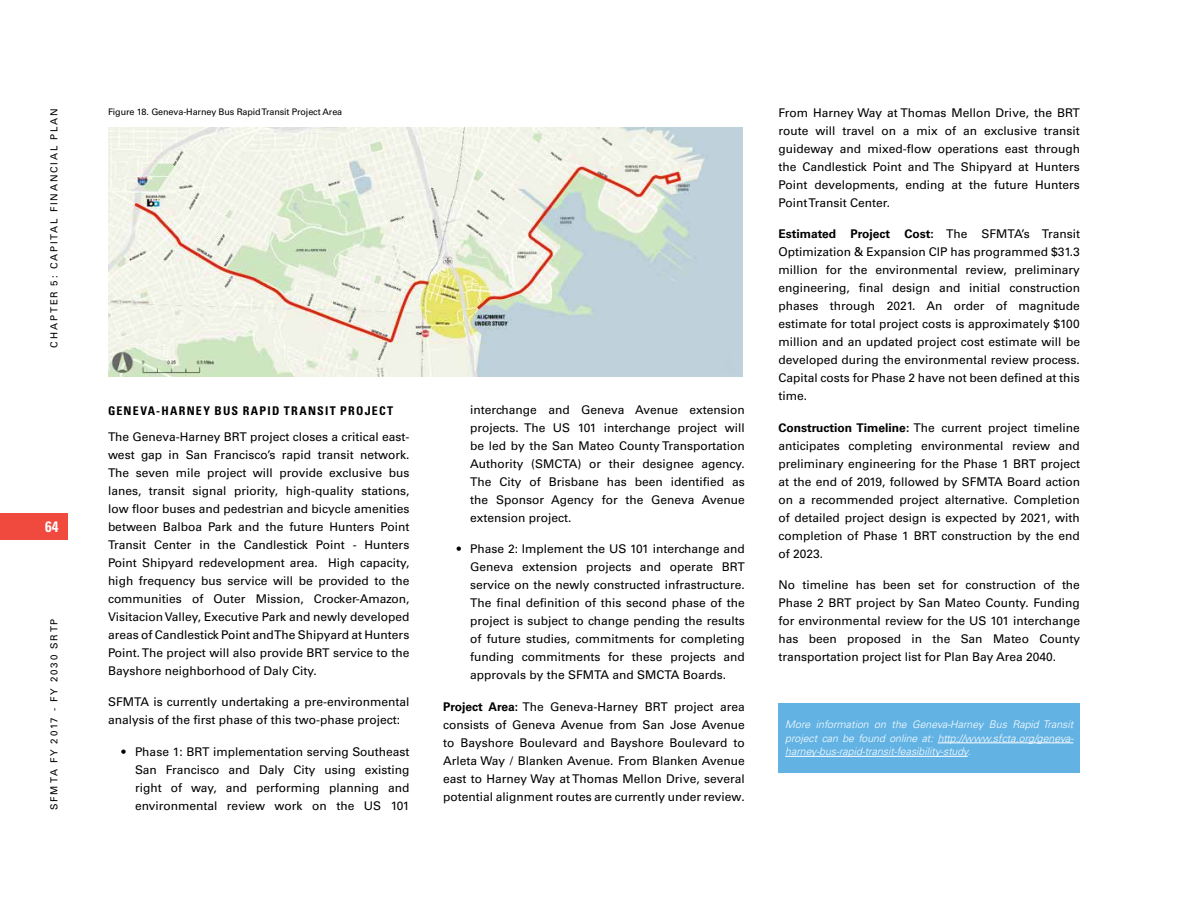
<style>
.page{position:relative;width:1188px;height:918px;background:#fff}
.page>*{position:absolute;margin:0;border:0;box-sizing:border-box;transform-origin:0 0}
.t1{font:700 condensed 15px "Univers";color:#fff}
.t2{font:12px/18px "Univers";color:#000;text-align:justify}
.t3{font:700 condensed 12px "Univers";letter-spacing:.105em;color:#000}
.t4{font:italic 300 10.5px/13.5px "Univers";color:#fff;text-align:justify}
.t5{font:9.75px "Univers";letter-spacing:.19em;color:#000}
.t6{font:9px "Univers";letter-spacing:-.01em;color:#000}
.s1{font-weight:700}
</style>
<div class="page">
<div style="left:0;top:513px;width:68px;height:27px;background:#f0493e"></div>
<img style="left:108px;top:128px;width:634px;height:249px">
<div style="left:778px;top:703px;width:302px;height:69px;background:#62b3e4"></div>
<hr style="left:938px;top:743px;width:135px;height:1px;background:#fff">
<hr style="left:785px;top:756px;width:183px;height:1px;background:#fff">
<p class="t5" style="left:48px;top:348px;width:241px;rotate:-90deg">CHAPTER 5: CAPITAL FINANCIAL PLAN</p>
<p class="t1" style="left:45px;top:518px;width:15px">64</p>
<p class="t5" style="left:48px;top:810px;width:193px;rotate:-90deg">SFMTA FY 2017 - FY 2030 SRTP</p>
<p class="t6" style="left:108px;top:106px;width:236px">Figure 18. Geneva-Harney Bus Rapid Transit Project Area</p>
<p class="t3" style="left:108px;top:403px;width:287px">GENEVA-HARNEY BUS RAPID TRANSIT PROJECT</p>
<p class="t2" style="left:108px;top:427px;width:303px">The Geneva-Harney BRT project closes a critical east&shy;west gap in San Francisco’s rapid transit network.<br>The seven mile project will provide exclusive bus lanes, transit signal priority, high-quality stations, low floor buses and pedestrian and bicycle amenities between Balboa Park and the future Hunters Point Transit Center in the Candlestick Point - Hunters Point Shipyard redevelopment area. High capacity, high frequency bus service will be provided to the communities of Outer Mission, Crocker-Amazon, Visitacion Valley, Executive Park and newly developed areas of Candlestick Point and The Shipyard at Hunters Point. The project will also provide BRT service to the Bayshore neighborhood of Daly City.</p>
<p class="t2" style="left:108px;top:693px;width:303px">SFMTA is currently undertaking a pre-environmental analysis of the first phase of this two-phase project:</p>
<p class="t2" style="left:135px;top:742px;width:276px;text-indent:-14px">• Phase 1: BRT implementation serving Southeast San Francisco and Daly City using existing right of way, and performing planning and environmental review work on the US 101</p>
<p class="t2" style="left:470px;top:401px;width:276px">interchange and Geneva Avenue extension projects. The US 101 interchange project will be led by the San Mateo County Transportation Authority (SMCTA) or their designee agency.<br>The City of Brisbane has been identified as the Sponsor Agency for the Geneva Avenue extension project.</p>
<p class="t2" style="left:470px;top:540px;width:276px;text-indent:-14px">• Phase 2: Implement the US 101 interchange and Geneva extension projects and operate BRT service on the newly constructed infrastructure.<br>The final definition of this second phase of the project is subject to change pending the results of future studies, commitments for completing funding commitments for these projects and approvals by the SFMTA and SMCTA Boards.</p>
<p class="t2" style="left:443px;top:698px;width:303px"><span class="s1">Project Area:</span> The Geneva-Harney BRT project area consists of Geneva Avenue from San Jose Avenue to Bayshore Boulevard and Bayshore Boulevard to Arleta Way / Blanken Avenue. From Blanken Avenue east to Harney Way at Thomas Mellon Drive, several potential alignment routes are currently under review.</p>
<p class="t2" style="left:778px;top:104px;width:303px">From Harney Way at Thomas Mellon Drive, the BRT route will travel on a mix of an exclusive transit guideway and mixed-flow operations east through the Candlestick Point and The Shipyard at Hunters Point developments, ending at the future Hunters Point Transit Center.</p>
<p class="t2" style="left:778px;top:225px;width:303px"><span class="s1">Estimated Project Cost:</span> The SFMTA’s Transit Optimization &amp; Expansion CIP has programmed $31.3 million for the environmental review, preliminary engineering, final design and initial construction phases through 2021. An order of magnitude estimate for total project costs is approximately $100 million and an updated project cost estimate will be developed during the environmental review process.<br>Capital costs for Phase 2 have not been defined at this time.</p>
<p class="t2" style="left:778px;top:419px;width:303px"><span class="s1">Construction Timeline:</span> The current project timeline anticipates completing environmental review and preliminary engineering for the Phase 1 BRT project at the end of 2019, followed by SFMTA Board action on a recommended project alternative. Completion of detailed project design is expected by 2021, with completion of Phase 1 BRT construction by the end of 2023.</p>
<p class="t2" style="left:778px;top:576px;width:303px">No timeline has been set for construction of the Phase 2 BRT project by San Mateo County. Funding for environmental review for the US 101 interchange has been proposed in the San Mateo County transportation project list for Plan Bay Area 2040.</p>
<p class="t4" style="left:785px;top:718px;width:290px">More information on the Geneva-Harney Bus Rapid Transit project can be found online at: http://www.sfcta.org/geneva&shy;harney-bus-rapid-transit-feasibility-study.</p>
</div>
